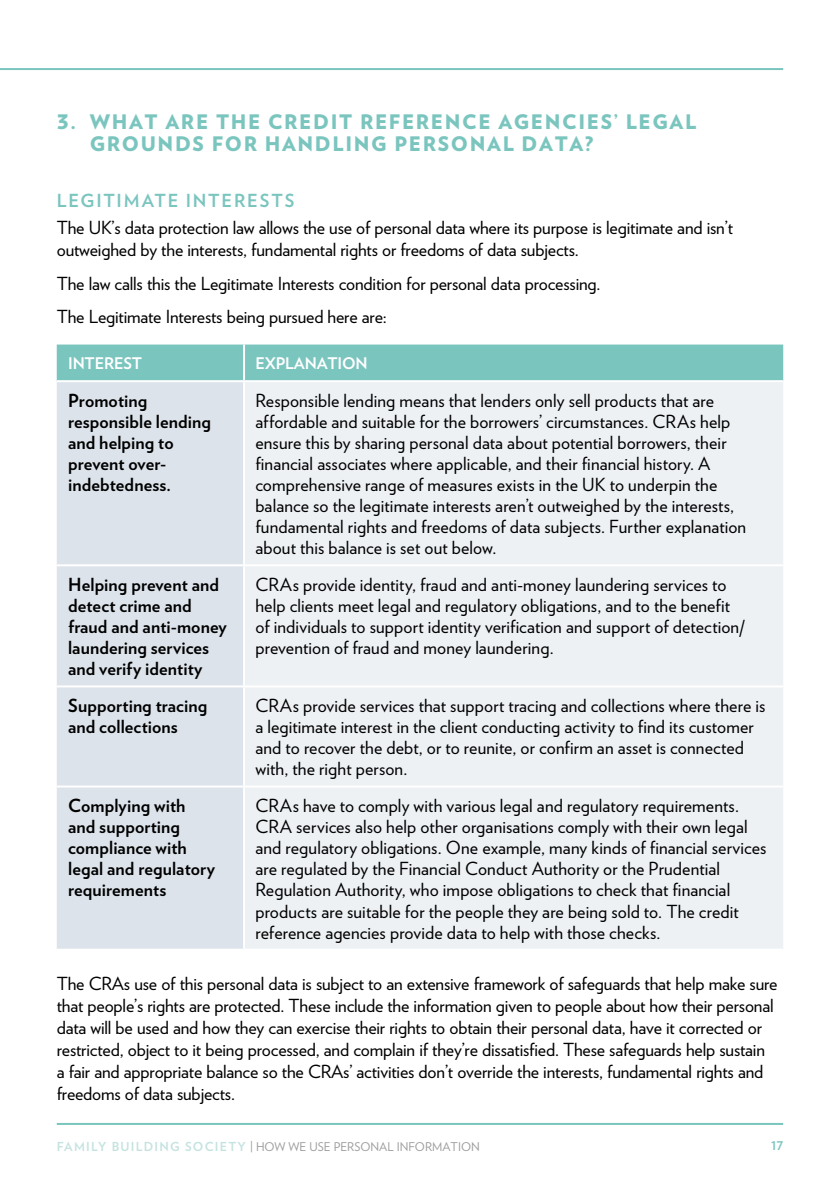
<style>
.page{position:relative;width:840px;height:1191px;background:#fff}
.page>*{position:absolute;margin:0;border:0;box-sizing:border-box;transform-origin:0 0}
.t1{font:900 20px/22px "Verlag";letter-spacing:.08em;color:#7bc5bf}
.t2{font:18px/21px "Verlag";letter-spacing:.005em;color:#000}
.t3{font:700 18px/21px "Verlag";letter-spacing:.005em;color:#000}
.t4{font:700 18px "Verlag";letter-spacing:.1em;color:#7bc5bf}
.t5{font:700 16px "Verlag";letter-spacing:-.01em;color:#fff}
.t6{font:12px "Verlag";color:#9d9d9c}
.t7{font:700 12px "Verlag";color:#7bc5bf}
.s1{font-weight:700;font-size:12.4px;color:#c5e3e0}
</style>
<div class="page">
<hr style="left:0;top:68px;width:782px;height:2px;background:#7bc5bf">
<hr style="left:57px;top:1123px;width:725px;height:2px;background:#7bc5bf">
<div style="left:57px;top:344px;width:725px;height:36px;background:#7bc5bf"></div>
<div style="left:57px;top:382px;width:186px;height:566px;background:#dce3ea"></div>
<div style="left:245px;top:382px;width:537px;height:566px;background:#edf1f4"></div>
<hr style="left:243px;top:344px;width:2px;height:36px;background:#fff">
<hr style="left:57px;top:564px;width:187px;height:2px;background:#fff">
<hr style="left:244px;top:564px;width:538px;height:2px;background:#fff">
<hr style="left:57px;top:685px;width:187px;height:2px;background:#fff">
<hr style="left:57px;top:785px;width:187px;height:2px;background:#fff">
<hr style="left:244px;top:685px;width:538px;height:2px;background:#fff">
<hr style="left:244px;top:785px;width:538px;height:2px;background:#fff">
<p class="t1" style="left:90px;top:110px;width:607px;text-indent:-33px">3. WHAT ARE THE CREDIT REFERENCE AGENCIES’ LEGAL<br>GROUNDS FOR HANDLING PERSONAL DATA?</p>
<p class="t4" style="left:57px;top:186px;width:239px">LEGITIMATE INTERESTS</p>
<p class="t2" style="left:57px;top:216px;width:677px;line-height:22px">The UK’s data protection law allows the use of personal data where its purpose is legitimate and isn’t outweighed by the interests, fundamental rights or freedoms of data subjects.</p>
<p class="t2" style="left:57px;top:266px;width:545px;line-height:33.4px">The law calls this the Legitimate Interests condition for personal data processing.<br>The Legitimate Interests being pursued here are:</p>
<p class="t5" style="left:68px;top:350px;width:75px">INTEREST</p>
<p class="t5" style="left:255px;top:350px;width:114px">EXPLANATION</p>
<p class="t3" style="left:68px;top:389px;width:144px">Promoting responsible lending and helping to prevent over&shy;indebtedness.</p>
<p class="t2" style="left:255px;top:389px;width:492px">Responsible lending means that lenders only sell products that are affordable and suitable for the borrowers’ circumstances. CRAs help ensure this by sharing personal data about potential borrowers, their financial associates where applicable, and their financial history. A comprehensive range of measures exists in the UK to underpin the balance so the legitimate interests aren’t outweighed by the interests, fundamental rights and freedoms of data subjects. Further explanation about this balance is set out below.</p>
<p class="t3" style="left:68px;top:573px;width:160px">Helping prevent and detect crime and fraud and anti-money laundering services and verify identity</p>
<p class="t2" style="left:255px;top:573px;width:491px">CRAs provide identity, fraud and anti-money laundering services to help clients meet legal and regulatory obligations, and to the benefit of individuals to support identity verification and support of detection/ prevention of fraud and money laundering.</p>
<p class="t3" style="left:68px;top:694px;width:140px">Supporting tracing and collections</p>
<p class="t2" style="left:255px;top:694px;width:511px">CRAs provide services that support tracing and collections where there is a legitimate interest in the client conducting activity to find its customer and to recover the debt, or to reunite, or confirm an asset is connected with, the right person.</p>
<p class="t3" style="left:68px;top:794px;width:148px">Complying with and supporting compliance with legal and regulatory requirements</p>
<p class="t2" style="left:255px;top:794px;width:512px">CRAs have to comply with various legal and regulatory requirements.<br>CRA services also help other organisations comply with their own legal and regulatory obligations. One example, many kinds of financial services are regulated by the Financial Conduct Authority or the Prudential Regulation Authority, who impose obligations to check that financial products are suitable for the people they are being sold to. The credit reference agencies provide data to help with those checks.</p>
<p class="t2" style="left:57px;top:971px;width:722px;line-height:22px">The CRAs use of this personal data is subject to an extensive framework of safeguards that help make sure that people’s rights are protected. These include the information given to people about how their personal data will be used and how they can exercise their rights to obtain their personal data, have it corrected or restricted, object to it being processed, and complain if they’re dissatisfied. These safeguards help sustain<br>a fair and appropriate balance so the CRAs’ activities don’t override the interests, fundamental rights and freedoms of data subjects.</p>
<p class="t6" style="left:57px;top:1137px;width:424px"><span class="s1">FAMILY BUILDING SOCIETY</span> | HOW WE USE PERSONAL INFORMATION</p>
<p class="t7" style="left:770px;top:1136px;width:14px">17</p>
</div>
